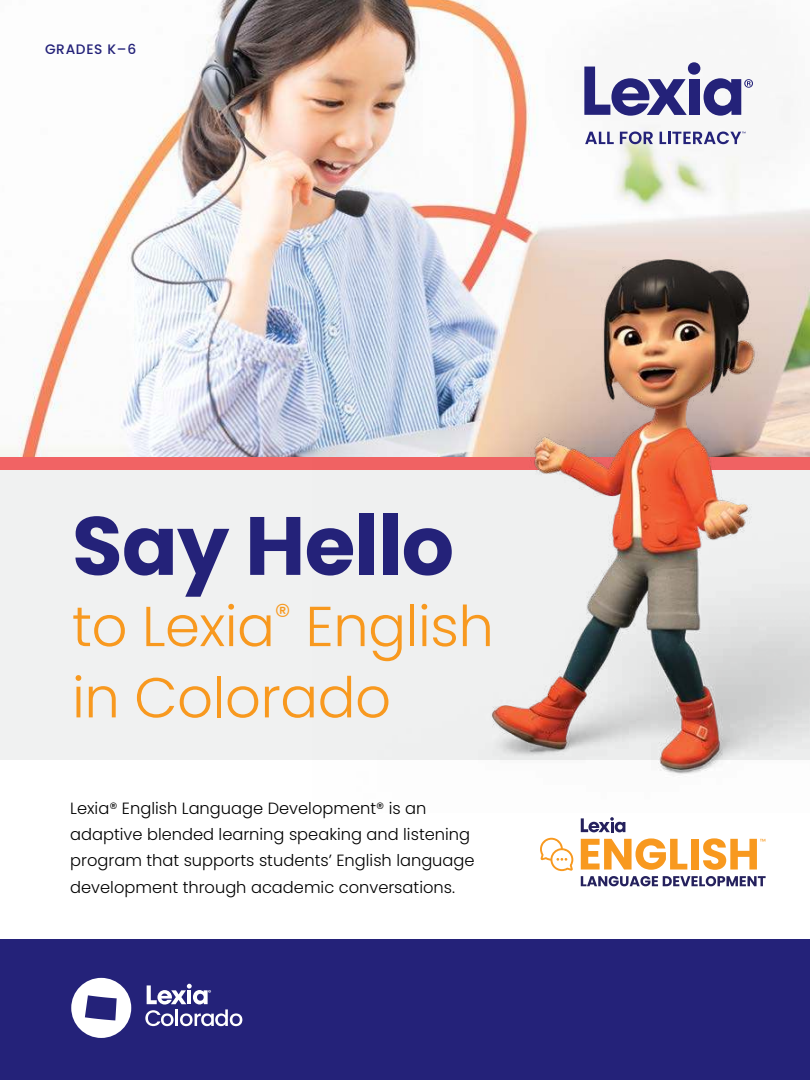
<style>
.page{position:relative;width:810px;height:1080px;background:#fff}
.page>*{position:absolute;margin:0;border:0;box-sizing:border-box;transform-origin:0 0}
.t1{font:700 82.5px "Poppins";letter-spacing:-.01em;color:#242279}
.t2{font:300 56.25px/71.2px "Poppins";letter-spacing:-.01em;color:#f8991f}
.t3{font:300 16.25px/26.2px "Poppins";color:#000}
.t4{font:500 13.75px "Poppins";letter-spacing:.05em;color:#242279}
</style>
<div class="page">
<div style="left:0;top:470px;width:810px;height:290px;background:#f0f1f1"></div>
<img style="left:0;top:0;width:810px;height:458px">
<div style="left:0;top:458px;width:810px;height:12px;background:#f16364"></div>
<img style="left:312px;top:259px;width:498px;height:516px">
<svg style="left:584px;top:67px;width:103px;height:49px"></svg>
<div style="left:689px;top:79px;width:10px;height:36px;background:#242279"></div>
<div style="left:688px;top:62px;width:12px;height:13px;background:#242279;border-radius:50%"></div>
<svg style="left:585px;top:132px;width:29px;height:12px"></svg>
<svg style="left:620px;top:131px;width:33px;height:13px"></svg>
<svg style="left:704px;top:78px;width:49px;height:38px"></svg>
<svg style="left:660px;top:132px;width:85px;height:12px"></svg>
<svg style="left:540px;top:838px;width:33px;height:33px"></svg>
<svg style="left:581px;top:838px;width:106px;height:32px"></svg>
<div style="left:691px;top:839px;width:8px;height:31px;background:#f8991f"></div>
<svg style="left:703px;top:838px;width:62px;height:32px"></svg>
<svg style="left:581px;top:817px;width:44px;height:15px"></svg>
<svg style="left:581px;top:876px;width:185px;height:10px"></svg>
<div style="left:0;top:939px;width:810px;height:141px;background:#242279"></div>
<svg style="left:145px;top:984px;width:97px;height:42px"></svg>
<svg style="left:71px;top:978px;width:60px;height:60px"></svg>
<p class="t4" style="left:45px;top:41px;width:93px">GRADES K–6</p>
<h1 class="t1" style="left:72px;top:497px;width:384px">Say Hello</h1>
<h2 class="t2" style="left:72px;top:597px;width:423px">to Lexia<sup>®</sup> English in Colorado</h2>
<p class="t3" style="left:70px;top:797px;width:406px">Lexia® English Language Development® is an adaptive blended learning speaking and listening program that supports students’ English language development through academic conversations.</p>
</div>
